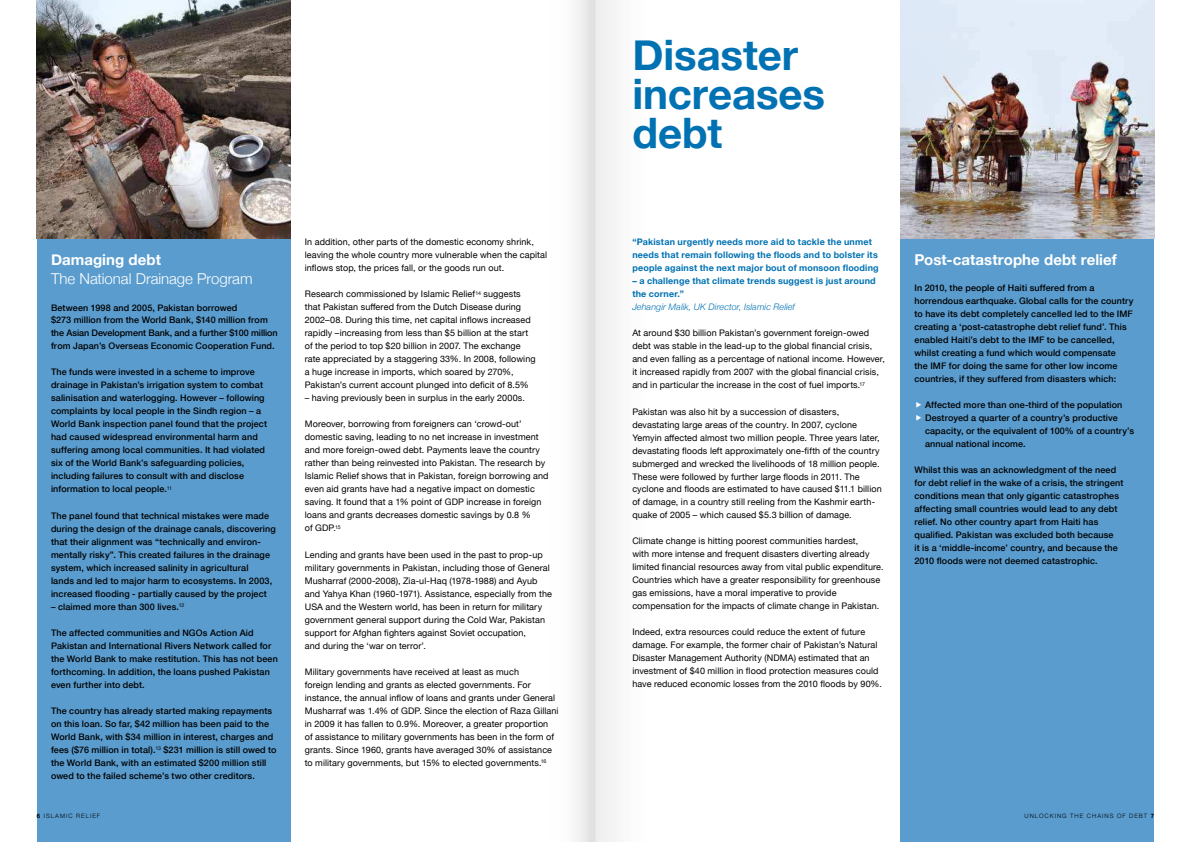
<style>
.page{position:relative;width:1191px;height:842px;background:#fff}
.page>*{position:absolute;margin:0;border:0;box-sizing:border-box;transform-origin:0 0}
.t1{font:700 42px/39px "Helvetica Neue";color:#0072b3}
.t2{font:700 15px "Helvetica Neue";letter-spacing:.005em;color:#fff}
.t3{font:300 15px "Helvetica Neue";letter-spacing:-.005em;color:#fff}
.t4{font:9px/13px "Helvetica Neue";letter-spacing:.01em;color:#000}
.t5{font:500 9px/13px "Helvetica Neue";letter-spacing:.01em;color:#000}
.t6{font:700 9px/13px "Helvetica Neue";letter-spacing:.02em;color:#0072b3}
.t7{font:italic 300 9px "Helvetica Neue";letter-spacing:.01em;color:#0072b3}
.t8{font:300 6px "Helvetica Neue";letter-spacing:.17em;color:#000}
.s1{font-weight:700}
</style>
<div class="page">
<img style="left:36px;top:0;width:1119px;height:842px">
<svg style="left:916px;top:402px;width:5px;height:6px"></svg>
<svg style="left:916px;top:415px;width:5px;height:5px"></svg>
<h2 class="t2" style="left:51px;top:246px;width:111px">Damaging debt</h2>
<h2 class="t3" style="left:51px;top:274px;width:203px">THE NATIONAL DRAINAGE PROGRAM</h2>
<p class="t5" style="left:51px;top:300px;width:228px">Between 1998 and 2005, Pakistan borrowed<br>$273 million from the World Bank, $140 million from the Asian Development Bank, and a further $100 million from Japan’s Overseas Economic Cooperation Fund.</p>
<p class="t5" style="left:51px;top:366px;width:217px">The funds were invested in a scheme to improve drainage in Pakistan’s irrigation system to combat salinisation and waterlogging. However – following complaints by local people in the Sindh region – a World Bank inspection panel found that the project had caused widespread environmental harm and suffering among local communities. It had violated six of the World Bank’s safeguarding policies, including failures to consult with and disclose information to local people.<sup>11</sup></p>
<p class="t5" style="left:51px;top:509px;width:226px">The panel found that technical mistakes were made during the design of the drainage canals, discovering that their alignment was “technically and environ&shy;mentally risky”. This created failures in the drainage system, which increased salinity in agricultural<br>lands and led to major harm to ecosystems. In 2003, increased looding - partially caused by the project</p>
<p class="t5" style="left:51px;top:600px;width:135px">– claimed more than 300 lives.<sup>12</sup></p>
<p class="t5" style="left:51px;top:626px;width:228px">The affected communities and NGOs Action Aid Pakistan and International Rivers Network called for the World Bank to make restitution. This has not been forthcoming. In addition, the loans pushed Pakistan even further into debt.</p>
<p class="t5" style="left:51px;top:704px;width:227px">The country has already started making repayments on this loan. So far, $42 million has been paid to the World Bank, with $34 million in interest, charges and fees ($76 million in total).<sup>13</sup> $231 million is still owed to the World Bank, with an estimated $200 million still owed to the failed scheme’s two other creditors.</p>
<p class="t4" style="left:305px;top:236px;width:244px">In addition, other parts of the domestic economy shrink, leaving the whole country more vulnerable when the capital inlows stop, the prices fall, or the goods run out.</p>
<p class="t4" style="left:305px;top:288px;width:232px">Research commissioned by Islamic Relief<sup>14</sup> suggests that Pakistan sufered from the Dutch Disease during 2002–08. During this time, net capital inlows increased rapidly –increasing from less than $5 billion at the start of the period to top $20 billion in 2007. The exchange rate appreciated by a staggering 33%. In 2008, following a huge increase in imports, which soared by 270%, Pakistan’s current account plunged into deicit of 8.5%</p>
<p class="t4" style="left:305px;top:392px;width:222px">– having previously been in surplus in the early 2000s.</p>
<p class="t4" style="left:305px;top:417px;width:245px">Moreover, borrowing from foreigners can ‘crowd-out’ domestic saving, leading to no net increase in investment and more foreign-owed debt. Payments leave the country rather than being reinvested into Pakistan. The research by Islamic Relief shows that in Pakistan, foreign borrowing and even aid grants have had a negative impact on domestic saving. It found that a 1% point of GDP increase in foreign loans and grants decreases domestic savings by 0.8 %<br>of GDP.<sup>15</sup></p>
<p class="t4" style="left:305px;top:548px;width:249px">Lending and grants have been used in the past to prop-up military governments in Pakistan, including those of General Musharraf (2000-2008), Zia-ul-Haq (1978-1988) and Ayub and Yahya Khan (1960-1971). Assistance, especially from the USA and the Western world, has been in return for military government general support during the Cold War, Pakistan support for Afghan ighters against Soviet occupation,<br>and during the ‘war on terror’.</p>
<p class="t4" style="left:305px;top:665px;width:255px">Military governments have received at least as much<br>foreign lending and grants as elected governments. For instance, the annual inlow of loans and grants under General Musharraf was 1.4% of GDP. Since the election of Raza Gillani in 2009 it has fallen to 0.9%. Moreover, a greater proportion<br>of assistance to military governments has been in the form of grants. Since 1960, grants have averaged 30% of assistance to military governments, but 15% to elected governments.<sup>16</sup></p>
<h1 class="t1" style="left:632px;top:39px;width:194px">Disaster increases debt</h1>
<p class="t6" style="left:632px;top:235px;width:248px">“Pakistan urgently needs more aid to tackle the unmet needs that remain following the loods and to bolster its people against the next major bout of monsoon looding</p>
<p class="t6" style="left:632px;top:274px;width:245px">– a challenge that climate trends suggest is just around the corner.”</p>
<p class="t7" style="left:632px;top:300px;width:164px">Jehangir Malik, UK Director, Islamic Relief</p>
<p class="t4" style="left:632px;top:327px;width:254px">At around $30 billion Pakistan’s government foreign-owed debt was stable in the lead-up to the global inancial crisis, and even falling as a percentage of national income. However, it increased rapidly from 2007 with the global inancial crisis, and in particular the increase in the cost of fuel imports.<sup>17</sup></p>
<p class="t4" style="left:632px;top:405px;width:251px">Pakistan was also hit by a succession of disasters, devastating large areas of the country. In 2007, cyclone Yemyin afected almost two million people. Three years later, devastating loods left approximately one-ifth of the country submerged and wrecked the livelihoods of 18 million people.<br>These were followed by further large loods in 2011. The cyclone and loods are estimated to have caused $11.1 billion of damage, in a country still reeling from the Kashmir earth&shy;quake of 2005 – which caused $5.3 billion of damage.</p>
<p class="t4" style="left:632px;top:535px;width:253px">Climate change is hitting poorest communities hardest,<br>with more intense and frequent disasters diverting already limited inancial resources away from vital public expenditure.<br>Countries which have a greater responsibility for greenhouse gas emissions, have a moral imperative to provide compensation for the impacts of climate change in Pakistan.</p>
<p class="t4" style="left:632px;top:626px;width:251px">Indeed, extra resources could reduce the extent of future damage. For example, the former chair of Pakistan’s Natural Disaster Management Authority (NDMA) estimated that an investment of $40 million in lood protection measures could have reduced economic losses from the 2010 loods by 90%.</p>
<h2 class="t2" style="left:914px;top:246px;width:204px">Post-catastrophe debt relief</h2>
<p class="t5" style="left:914px;top:281px;width:220px">In 2010, the people of Haiti suffered from a horrendous earthquake. Global calls for the country to have its debt completely cancelled led to the IMF creating a ‘post-catastrophe debt relief fund’. This enabled Haiti’s debt to the IMF to be cancelled, whilst creating a fund which would compensate<br>the IMF for doing the same for other low income countries, if they suffered from disasters which:</p>
<p class="t5" style="left:925px;top:399px;width:210px">Affected more than one-third of the population Destroyed a quarter of a country’s productive capacity, or the equivalent of 100% of a country’s annual national income.</p>
<p class="t5" style="left:914px;top:464px;width:210px">Whilst this was an acknowledgment of the need for debt relief in the wake of a crisis, the stringent conditions mean that only gigantic catastrophes affecting small countries would lead to any debt relief. No other country apart from Haiti has qualiied. Pakistan was excluded both because<br>it is a ‘middle-income’ country, and because the 2010 loods were not deemed catastrophic.</p>
<p class="t8" style="left:37px;top:813px;width:65px"><span class="s1">6</span> ISLAMIC RELIEF</p>
<p class="t8" style="left:1024px;top:813px;width:131px">UNLOCKING THE CHAINS OF DEBT <span class="s1">7</span></p>
</div>
